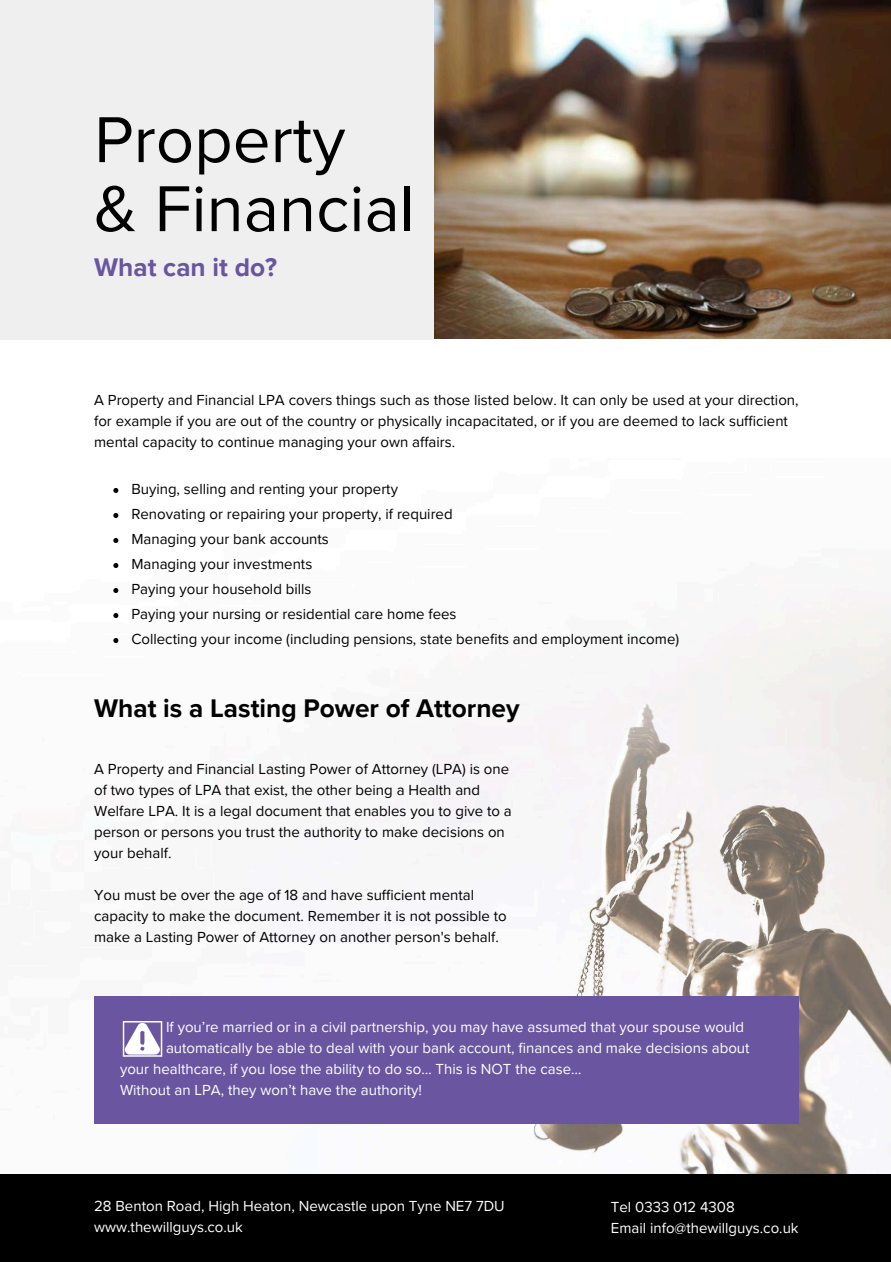
<style>
.page{position:relative;width:891px;height:1262px;background:#fff}
.page>*{position:absolute;margin:0;border:0;box-sizing:border-box;transform-origin:0 0}
.t1{font:67.2px/69px "Proxima Nova";color:#000}
.t2{font:700 26.2px "Proxima Nova";color:#000}
.t3{font:700 26.2px "Proxima Nova";color:#6955a0}
.t4{font:15px/21px "Proxima Nova";color:#000}
.t5{font:15px/21px "Proxima Nova";color:#fff}
</style>
<div class="page">
<img style="left:94px;top:489px;width:797px;height:685px">
<div style="left:0;top:1174px;width:891px;height:87px;background:#000"></div>
<img style="left:433px;top:0;width:458px;height:339px">
<div style="left:0;top:0;width:433px;height:339px;background:#efefef"></div>
<div style="left:94px;top:996px;width:705px;height:127px;background:#6955a0"></div>
<svg style="left:123px;top:1021px;width:39px;height:35px"></svg>
<svg style="left:113px;top:488px;width:5px;height:5px"></svg>
<svg style="left:113px;top:513px;width:5px;height:5px"></svg>
<svg style="left:113px;top:538px;width:5px;height:5px"></svg>
<svg style="left:113px;top:563px;width:5px;height:5px"></svg>
<svg style="left:113px;top:588px;width:5px;height:5px"></svg>
<svg style="left:113px;top:613px;width:5px;height:5px"></svg>
<svg style="left:113px;top:638px;width:5px;height:5px"></svg>
<p class="t1" style="left:94px;top:107px;width:322px">Property<br>&amp; Financial</p>
<p class="t3" style="left:94px;top:252px;width:185px">What can it do?</p>
<p class="t4" style="left:94px;top:390px;width:706px">A Property and Financial LPA covers things such as those listed below. It can only be used at your direction, for example if you are out of the country or physically incapacitated, or if you are deemed to lack sufficient mental capacity to continue managing your own affairs.</p>
<p class="t4" style="left:131px;top:479px;width:268px">Buying, selling and renting your property</p>
<p class="t4" style="left:131px;top:504px;width:323px">Renovating or repairing your property, if required</p>
<p class="t4" style="left:131px;top:529px;width:199px">Managing your bank accounts</p>
<p class="t4" style="left:131px;top:554px;width:182px">Managing your investments</p>
<p class="t4" style="left:131px;top:579px;width:182px">Paying your household bills</p>
<p class="t4" style="left:131px;top:604px;width:327px">Paying your nursing or residential care home fees</p>
<p class="t4" style="left:131px;top:629px;width:549px">Collecting your income (including pensions, state benefits and employment income)</p>
<p class="t2" style="left:94px;top:693px;width:427px">What is a Lasting Power of Attorney</p>
<p class="t4" style="left:94px;top:758px;width:419px">A Property and Financial Lasting Power of Attorney (LPA) is one of two types of LPA that exist, the other being a Health and Welfare LPA. It is a legal document that enables you to give to a person or persons you trust the authority to make decisions on your behalf.</p>
<p class="t4" style="left:94px;top:884px;width:414px">You must be over the age of 18 and have sufficient mental capacity to make the document. Remember it is not possible to make a Lasting Power of Attorney on another person's behalf.</p>
<h2 class="t5" style="left:166px;top:1016px;width:585px">If you’re married or in a civil partnership, you may have assumed that your spouse would automatically be able to deal with your bank account, finances and make decisions about</h2>
<p class="t5" style="left:120px;top:1058px;width:463px">your healthcare, if you lose the ability to do so… This is NOT the case…<br>Without an LPA, they won’t have the authority!</p>
<p class="t5" style="left:94px;top:1195px;width:412px">28 Benton Road, High Heaton, Newcastle upon Tyne NE7 7DU www.thewillguys.co.uk</p>
<p class="t5" style="left:611px;top:1196px;width:189px">Tel 0333 012 4308<br>Email info@thewillguys.co.uk</p>
</div>
